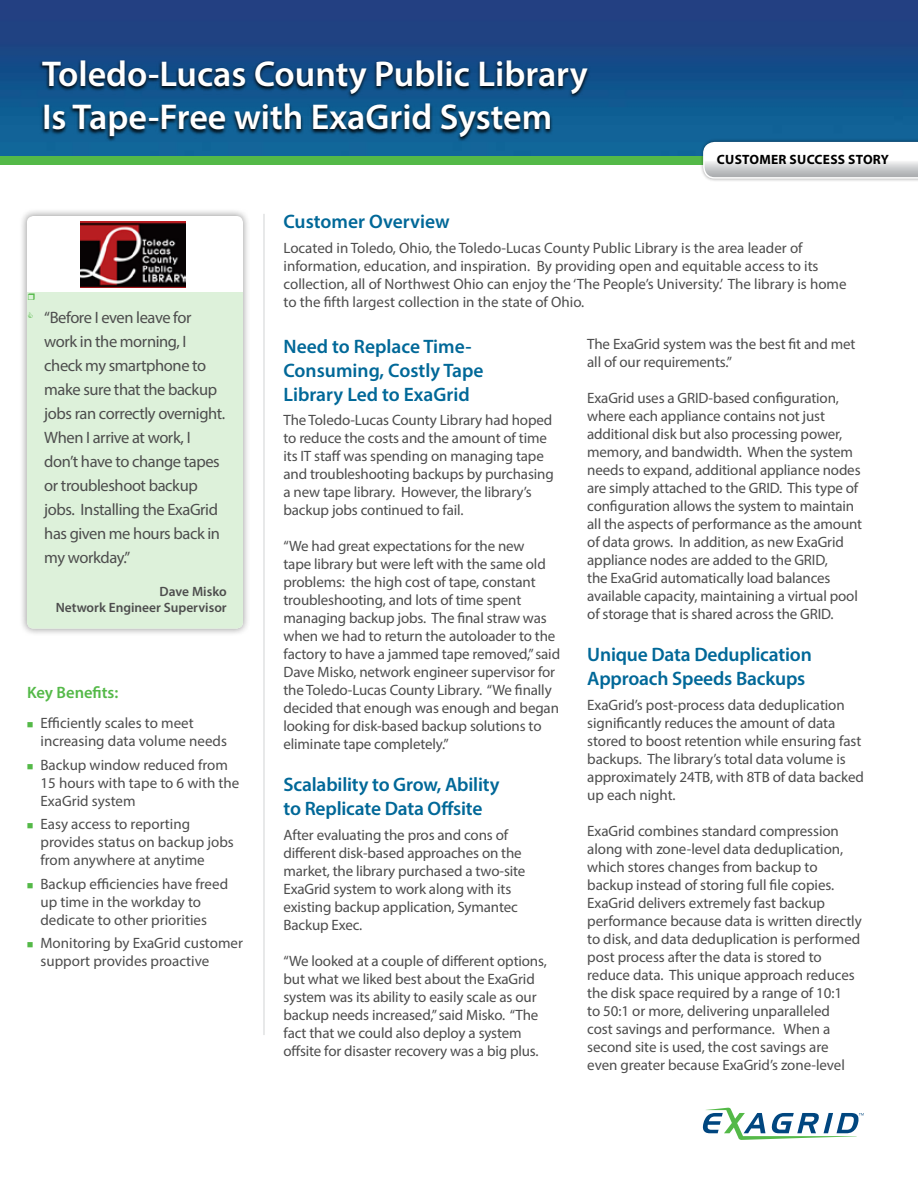
<style>
.page{position:relative;width:918px;height:1188px;background:#fff}
.page>*{position:absolute;margin:0;border:0;box-sizing:border-box;transform-origin:0 0}
.t1{font:600 36px/43.2px "Myriad Pro";color:#fff}
.t2{font:600 19.5px/24px "Myriad Pro";letter-spacing:-.01em;color:#006898}
.t3{font:16.5px/24px "Myriad Pro";letter-spacing:-.025em;color:#4d4d4d}
.t4{font:600 16.5px "Myriad Pro";color:#54b948}
.t5{font:15px/18px "Myriad Pro";letter-spacing:-.01em;color:#4d4d4d}
.t6{font:600 13.5px/16.2px "Myriad Pro";color:#4d4d4d;text-align:right}
.t7{font:700 13.5px "Myriad Pro";letter-spacing:.02em;color:#000}
</style>
<div class="page">
<img style="left:0;top:0;width:918px;height:156px">
<div style="left:0;top:156px;width:918px;height:8px;background:#54b948"></div>
<div style="left:700px;top:139px;width:218px;height:43px;background:#000;opacity:.4"></div>
<svg style="left:703px;top:142px;width:215px;height:37px"></svg>
<svg style="left:702px;top:1107px;width:162px;height:33px"></svg>
<div style="left:19px;top:208px;width:232px;height:428px;background:#000;opacity:.4"></div>
<div style="left:27px;top:216px;width:216px;height:413px;background:#fff;border-radius:7px"></div>
<div style="left:27px;top:293px;width:216px;height:336px;background:#ddf1da"></div>
<svg style="left:39px;top:59px;width:552px;height:83px;background:#0c4571"></svg>
<hr style="left:264px;top:214px;width:1px;height:821px;background:#d1d3d4">
<img style="left:81px;top:222px;width:105px;height:65px">
<svg style="left:19px;top:293px;width:16px;height:8px"></svg>
<svg style="left:19px;top:312px;width:14px;height:8px"></svg>
<h1 class="t1" style="left:42px;top:51px;width:547px">Toledo-Lucas County Public Library<br>Is Tape-Free with ExaGrid System</h1>
<p class="t7" style="left:717px;top:151px;width:174px">CUSTOMER SUCCESS STORY</p>
<p class="t3" style="left:44px;top:306px;width:183px">“Before I even leave for work in the morning, I check my smartphone to make sure that the backup jobs ran correctly overnight.<br>When I arrive at work, I don’t have to change tapes or troubleshoot backup jobs. Installing the ExaGrid has given me hours back in my workday.”</p>
<p class="t6" style="left:56px;top:583px;width:173px">Dave Misko<br>Network Engineer Supervisor</p>
<p class="t4" style="left:27px;top:682px;width:93px">Key Benefits:</p>
<p class="t5" style="left:40px;top:714px;width:188px">Efficiently scales to meet increasing data volume needs</p>
<p class="t5" style="left:40px;top:755px;width:200px">Backup window reduced from<br>15 hours with tape to 6 with the<br>ExaGrid system</p>
<p class="t5" style="left:40px;top:815px;width:195px">Easy access to reporting provides status on backup jobs from anywhere at anytime</p>
<p class="t5" style="left:40px;top:874px;width:189px">Backup efficiencies have freed up time in the workday to dedicate to other priorities</p>
<p class="t5" style="left:40px;top:934px;width:204px">Monitoring by ExaGrid customer support provides proactive</p>
<h2 class="t2" style="left:284px;top:209px;width:168px">Customer Overview</h2>
<p class="t5" style="left:284px;top:239px;width:565px">Located in Toledo, Ohio, the Toledo-Lucas County Public Library is the area leader of information, education, and inspiration. By providing open and equitable access to its collection, all of Northwest Ohio can enjoy the ‘The People’s University.’ The library is home to the fifth largest collection in the state of Ohio.</p>
<h2 class="t2" style="left:284px;top:334px;width:202px">Need to Replace Time-<br>Consuming, Costly Tape<br>Library Led to ExaGrid</h2>
<p class="t5" style="left:284px;top:411px;width:272px">The Toledo-Lucas County Library had hoped to reduce the costs and the amount of time its IT staff was spending on managing tape and troubleshooting backups by purchasing a new tape library. However, the library’s backup jobs continued to fail.</p>
<p class="t5" style="left:284px;top:537px;width:278px">“We had great expectations for the new<br>tape library but were left with the same old problems: the high cost of tape, constant troubleshooting, and lots of time spent managing backup jobs. The final straw was when we had to return the autoloader to the factory to have a jammed tape removed,” said Dave Misko, network engineer supervisor for the Toledo-Lucas County Library. “We finally decided that enough was enough and began looking for disk-based backup solutions to eliminate tape completely.”</p>
<h2 class="t2" style="left:284px;top:772px;width:217px">Scalability to Grow, Ability to Replicate Data Offsite</h2>
<p class="t5" style="left:284px;top:826px;width:243px">After evaluating the pros and cons of different disk-based approaches on the market, the library purchased a two-site ExaGrid system to work along with its existing backup application, Symantec Backup Exec.</p>
<p class="t5" style="left:284px;top:952px;width:265px">“We looked at a couple of different options, but what we liked best about the ExaGrid system was its ability to easily scale as our backup needs increased,” said Misko. “The fact that we could also deploy a system offsite for disaster recovery was a big plus.</p>
<p class="t5" style="left:587px;top:335px;width:270px">The ExaGrid system was the best fit and met all of our requirements.”</p>
<p class="t5" style="left:587px;top:389px;width:277px">ExaGrid uses a GRID-based configuration, where each appliance contains not just additional disk but also processing power, memory, and bandwidth. When the system needs to expand, additional appliance nodes are simply attached to the GRID. This type of configuration allows the system to maintain all the aspects of performance as the amount of data grows. In addition, as new ExaGrid appliance nodes are added to the GRID,<br>the ExaGrid automatically load balances available capacity, maintaining a virtual pool of storage that is shared across the GRID.</p>
<h2 class="t2" style="left:587px;top:642px;width:226px">Unique Data Deduplication<br>Approach Speeds Backups</h2>
<p class="t5" style="left:587px;top:696px;width:278px">ExaGrid’s post-process data deduplication significantly reduces the amount of data stored to boost retention while ensuring fast backups. The library’s total data volume is approximately 24TB, with 8TB of data backed up each night.</p>
<p class="t5" style="left:587px;top:822px;width:276px">ExaGrid combines standard compression along with zone-level data deduplication, which stores changes from backup to backup instead of storing full file copies.<br>ExaGrid delivers extremely fast backup performance because data is written directly to disk, and data deduplication is performed post process after the data is stored to reduce data. This unique approach reduces the disk space required by a range of 10:1<br>to 50:1 or more, delivering unparalleled<br>cost savings and performance. When a second site is used, the cost savings are even greater because ExaGrid’s zone-level</p>
</div>
